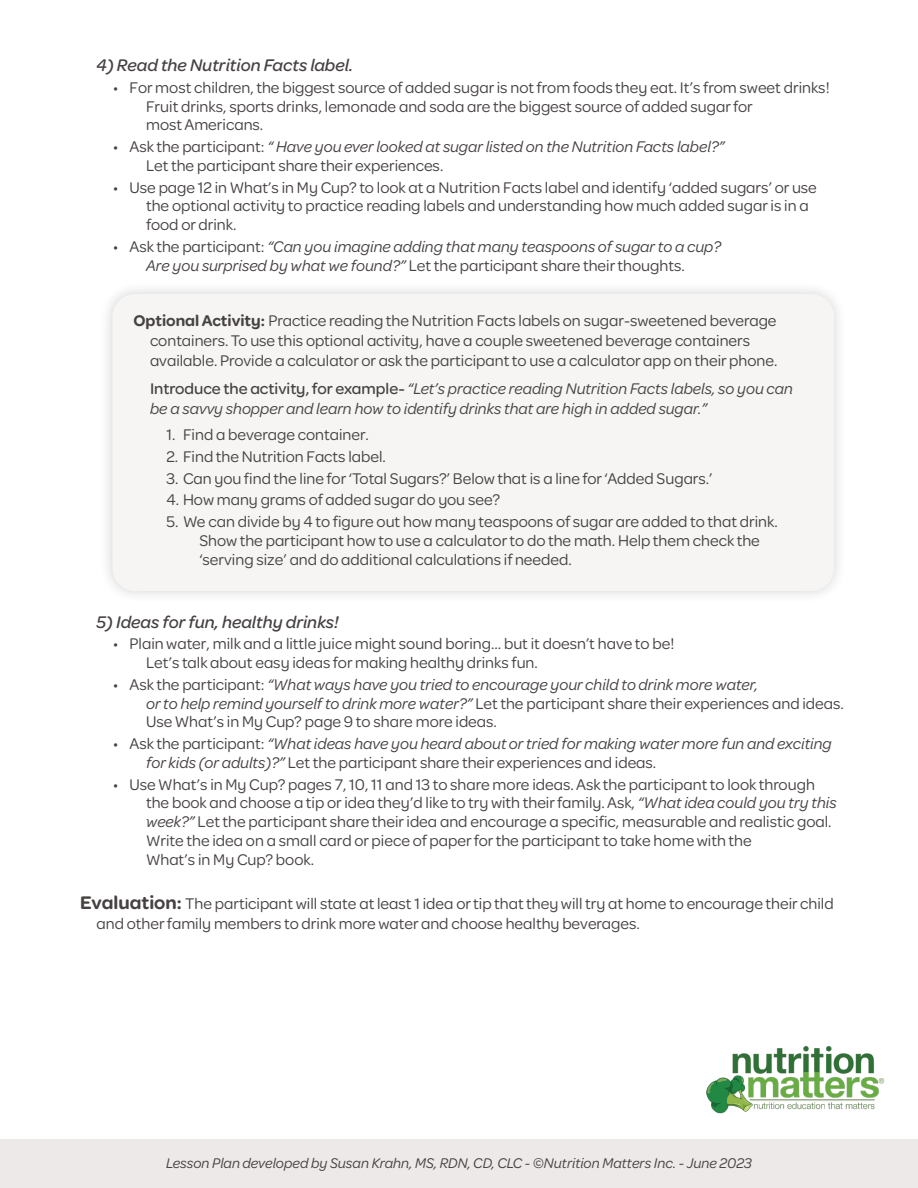
<style>
.page{position:relative;width:918px;height:1188px;background:#fff}
.page>*{position:absolute;margin:0;border:0;box-sizing:border-box;transform-origin:0 0}
.t1{font:italic 500 18px "Omnes";color:#474242}
.Body{font:16.5px/18.8px "Omnes";color:#474242}
.Body-2{font:italic 16.5px/18.8px "Omnes";color:#474242}
.Copyright{font:italic 15px "Omnes";color:#474242}
.s1{font-style:italic}
.s2{font-style:normal}
.s3{font-weight:600}
.s4{font-weight:500;font-style:normal}
.s5{font-weight:600;font-size:19.5px}
</style>
<div class="page">
<div style="left:0;top:1140px;width:918px;height:48px;background:#ece9e8"></div>
<img style="left:706px;top:1046px;width:179px;height:68px">
<div style="left:99px;top:281px;width:748px;height:323px;background:#f8f8f8"></div>
<div style="left:112px;top:294px;width:722px;height:297px;background:#f6f5f4;border-radius:22px"></div>
<h4 class="t1" style="left:97px;top:53px;width:258px">4) Read the Nutrition Facts label.</h4>
<p class="Body" style="left:146px;top:77px;width:685px;text-indent:-33px">• For most children, the biggest source of added sugar is not from foods they eat. It’s from sweet drinks!<br>Fruit drinks, sports drinks, lemonade and soda are the biggest source of added sugar for<br>most Americans.</p>
<p class="Body" style="left:146px;top:136px;width:580px;text-indent:-33px">• Ask the participant: <span class="s1">“ Have you ever looked at sugar listed on the Nutrition Facts label?”<br></span>Let the participant share their experiences.</p>
<p class="Body" style="left:146px;top:177px;width:672px;text-indent:-33px">• Use page 12 in What’s in My Cup? to look at a Nutrition Facts label and identify ‘added sugars’ or use the optional activity to practice reading labels and understanding how much added sugar is in a food or drink.</p>
<p class="Body-2" style="left:113px;top:236px;width:610px;text-align:center"><span class="s2">• Ask the participant:</span> “Can you imagine adding that many teaspoons of sugar to a cup?<br>Are you surprised by what we found?” <span class="s2">Let the participant share their thoughts.</span></p>
<h3 class="Body" style="left:134px;top:310px;width:645px"><span class="s3">Optional Activity:</span> Practice reading the Nutrition Facts labels on sugar-sweetened beverage</h3>
<p class="Body" style="left:150px;top:330px;width:629px;line-height:19.8px">containers. To use this optional activity, have a couple sweetened beverage containers available. Provide a calculator or ask the participant to use a calculator app on their phone.</p>
<p class="Body-2" style="left:150px;top:378px;width:644px;line-height:19.8px"><span class="s4">Introduce the activity, for example-</span> “Let’s practice reading Nutrition Facts labels, so you can be a savvy shopper and learn how to identify drinks that are high in added sugar.”</p>
<p class="Body" style="left:166px;top:424px;width:204px">1. Find a beverage container.</p>
<p class="Body" style="left:166px;top:446px;width:221px">2. Find the Nutrition Facts label.</p>
<p class="Body" style="left:166px;top:468px;width:547px">3. Can you find the line for ‘Total Sugars?’ Below that is a line for ‘Added Sugars.’</p>
<p class="Body" style="left:166px;top:490px;width:335px">4. How many grams of added sugar do you see?</p>
<p class="Body" style="left:200px;top:511px;width:580px;text-indent:-33px">5. We can divide by 4 to figure out how many teaspoons of sugar are added to that drink.<br>Show the participant how to use a calculator to do the math. Help them check the ‘serving size’ and do additional calculations if needed.</p>
<h4 class="t1" style="left:97px;top:610px;width:244px">5) Ideas for fun, healthy drinks!</h4>
<p class="Body" style="left:146px;top:634px;width:530px;text-indent:-33px">• Plain water, milk and a little juice might sound boring… but it doesn’t have to be!<br>Let’s talk about easy ideas for making healthy drinks fun.</p>
<p class="Body" style="left:146px;top:674px;width:699px;text-indent:-33px">• Ask the participant: <span class="s1">“What ways have you tried to encourage your child to drink more water,<br>or to help remind yourself to drink more water?”</span> Let the participant share their experiences and ideas.<br>Use What’s in My Cup? page 9 to share more ideas.</p>
<p class="Body-2" style="left:146px;top:734px;width:687px;text-indent:-33px"><span class="s2">• Ask the participant:</span> “What ideas have you heard about or tried for making water more fun and exciting for kids (or adults)?” <span class="s2">Let the participant share their experiences and ideas.</span></p>
<p class="Body" style="left:146px;top:774px;width:692px;text-indent:-33px">• Use What’s in My Cup? pages 7, 10, 11 and 13 to share more ideas. Ask the participant to look through the book and choose a tip or idea they’d like to try with their family. Ask, <span class="s1">“What idea could you try this week?”</span> Let the participant share their idea and encourage a specific, measurable and realistic goal.<br>Write the idea on a small card or piece of paper for the participant to take home with the<br>What’s in My Cup? book.</p>
<h3 class="Body" style="left:80px;top:893px;width:755px"><span class="s5">Evaluation:</span> The participant will state at least 1 idea or tip that they will try at home to encourage their child</h3>
<h3 class="Body" style="left:97px;top:913px;width:545px">and other family members to drink more water and choose healthy beverages.</h3>
<p class="Copyright" style="left:166px;top:1153px;width:587px">Lesson Plan developed by Susan Krahn, MS, RDN, CD, CLC - ©Nutrition Matters Inc. - June 2023</p>
</div>
